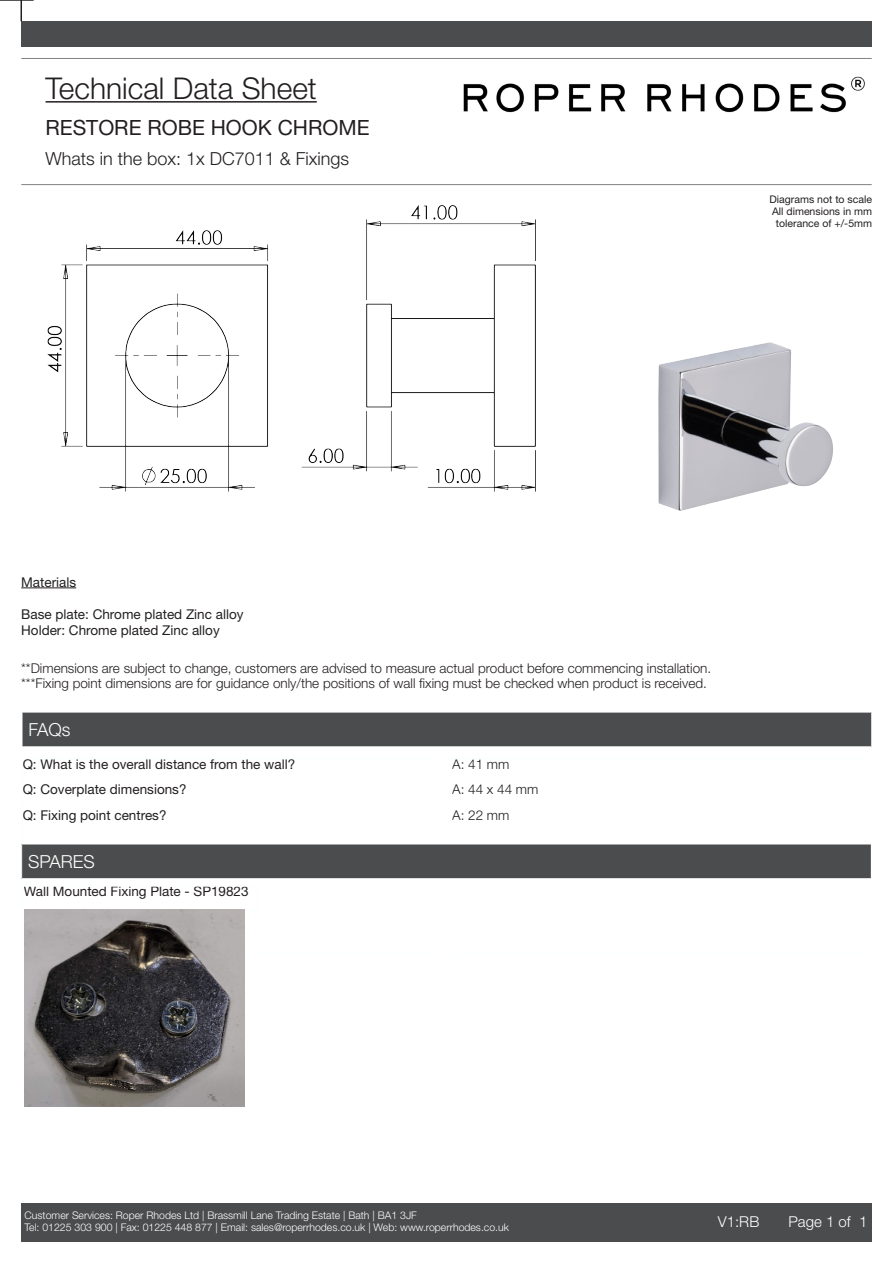
<style>
.page{position:relative;width:893px;height:1263px;background:#fff}
.page>*{position:absolute;margin:0;border:0;box-sizing:border-box;transform-origin:0 0}
.t1{font:300 30px "Helvetica Neue LT Std";color:#231f20}
.notes{font:21px "Helvetica Neue LT Std";color:#231f20}
.notes-2{font:300 18px "Helvetica Neue LT Std";color:#231f20}
.Headings_1{font:300 18px "Helvetica Neue LT Std";color:#fff}
.t2{font:300 15px "Helvetica Neue LT Std";color:#fff}
.notes-3{font:300 13.5px "Helvetica Neue LT Std";color:#231f20}
.Headings_1-2{font:13.5px "Helvetica Neue LT Std";color:#231f20}
.Headings_1-3{font:300 13.5px "Helvetica Neue LT Std";color:#231f20}
.t3{font:300 10.5px/12.6px "Helvetica Neue LT Std";color:#fff}
.notes-4{font:10.5px "Helvetica Neue LT Std";color:#231f20}
</style>
<div class="page">
<img style="left:463px;top:76px;width:402px;height:37px">
<div style="left:21px;top:1203px;width:851px;height:39px;background:#4b4c4d"></div>
<hr style="left:46px;top:101px;width:271px;height:2px;background:#231f20">
<hr style="left:21px;top:58px;width:851px;height:1px;background:#808285">
<hr style="left:21px;top:184px;width:851px;height:1px;background:#808285">
<div style="left:21px;top:21px;width:851px;height:26px;background:#4b4c4d"></div>
<hr style="left:0;top:0;width:34px;height:1px;background:#231f20">
<svg style="left:21px;top:1px;width:1px;height:20px"></svg>
<div style="left:22px;top:712px;width:850px;height:35px;background:#4b4c4d"></div>
<hr style="left:22px;top:712px;width:1px;height:34px;background:#fff">
<hr style="left:871px;top:712px;width:1px;height:34px;background:#fff">
<hr style="left:22px;top:746px;width:850px;height:1px;background:#fff">
<hr style="left:22px;top:712px;width:850px;height:1px;background:#fff">
<hr style="left:21px;top:587px;width:55px;height:1px;background:#231f20">
<img style="left:658px;top:342px;width:175px;height:169px">
<img style="left:47px;top:205px;width:488px;height:286px">
<div style="left:22px;top:844px;width:849px;height:35px;background:#4b4c4d"></div>
<hr style="left:21px;top:878px;width:851px;height:1px;background:#fff">
<hr style="left:21px;top:844px;width:851px;height:1px;background:#fff">
<img style="left:25px;top:909px;width:219px;height:198px">
<h1 class="t1" style="left:46px;top:70px;width:273px">Technical Data Sheet</h1>
<p class="notes" style="left:45px;top:115px;width:326px">RESTORE ROBE HOOK CHROME</p>
<p class="notes-2" style="left:45px;top:148px;width:305px">Whats in the box: 1x DC7011 &amp; Fixings</p>
<p class="notes-4" style="left:770px;top:193px;width:104px">Diagrams not to scale</p>
<p class="notes-4" style="left:772px;top:205px;width:101px">All dimensions in mm</p>
<p class="notes-4" style="left:776px;top:217px;width:98px">tolerance of +/-5mm</p>
<p class="Headings_1-2" style="left:21px;top:574px;width:56px">Materials</p>
<p class="Headings_1-2" style="left:21px;top:606px;width:224px">Base plate: Chrome plated Zinc alloy</p>
<p class="Headings_1-2" style="left:21px;top:622px;width:200px">Holder: Chrome plated Zinc alloy</p>
<p class="notes-3" style="left:21px;top:660px;width:691px">**Dimensions are subject to change, customers are advised to measure actual product before commencing installation.</p>
<p class="notes-3" style="left:21px;top:675px;width:687px">***Fixing point dimensions are for guidance only/the positions of wall fixing must be checked when product is received.</p>
<p class="Headings_1" style="left:28px;top:718px;width:44px">FAQs</p>
<p class="Headings_1-2" style="left:23px;top:756px;width:274px">Q: What is the overall distance from the wall?</p>
<p class="Headings_1-2" style="left:23px;top:781px;width:165px">Q: Coverplate dimensions?</p>
<p class="Headings_1-2" style="left:23px;top:807px;width:145px">Q: Fixing point centres?</p>
<p class="Headings_1" style="left:28px;top:850px;width:68px">SPARES</p>
<p class="Headings_1-2" style="left:24px;top:883px;width:226px">Wall Mounted Fixing Plate - SP19823</p>
<p class="Headings_1-3" style="left:452px;top:756px;width:59px">A: 41 mm</p>
<p class="Headings_1-3" style="left:452px;top:781px;width:88px">A: 44 x 44 mm</p>
<p class="Headings_1-3" style="left:452px;top:807px;width:59px">A: 22 mm</p>
<p class="t3" style="left:25px;top:1208px;width:486px">Customer Services: Roper Rhodes Ltd | Brassmill Lane Trading Estate | Bath | BA1 3JF<br>Tel: 01225 303 900 | Fax: 01225 448 877 | Email: sales@roperrhodes.co.uk | Web: www.roperrhodes.co.uk</p>
<p class="t2" style="left:718px;top:1212px;width:43px">V1:RB</p>
<p class="t2" style="left:788px;top:1212px;width:80px">Page 1 of 1</p>
</div>
